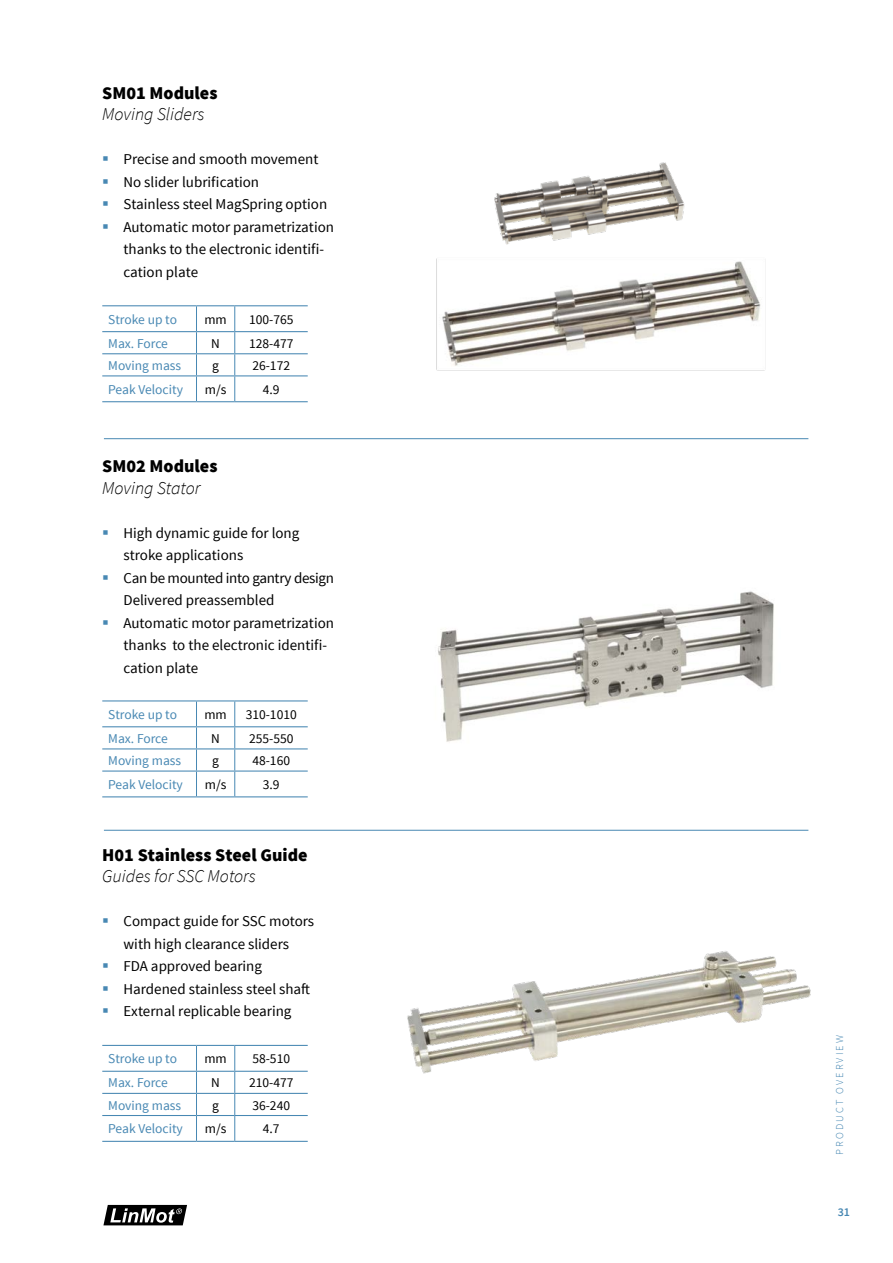
<style>
.page{position:relative;width:893px;height:1263px;background:#fff}
.page>*{position:absolute;margin:0;border:0;box-sizing:border-box;transform-origin:0 0}
.t1{font:900 18px "Source Sans Pro";color:#000}
.t2{font:italic 300 18px "Source Sans Pro";color:#000}
.t3{font:15px/22.5px "Source Sans Pro";color:#000}
.t4{font:13.5px "Source Sans Pro";color:#4888b3}
.t5{font:13.5px "Source Sans Pro";color:#000}
.t6{font:600 12px "Source Sans Pro";color:#4888b3}
.t7{font:300 10.5px "Source Sans Pro";letter-spacing:.2em;color:#4888b3}
</style>
<div class="page">
<svg style="left:103px;top:1205px;width:84px;height:20px"></svg>
<img style="left:436px;top:258px;width:329px;height:113px">
<img style="left:494px;top:162px;width:191px;height:83px">
<svg style="left:196px;top:306px;width:1px;height:95px"></svg>
<svg style="left:235px;top:306px;width:1px;height:95px"></svg>
<hr style="left:102px;top:305px;width:94px;height:1px;background:#4888b3">
<hr style="left:196px;top:305px;width:39px;height:1px;background:#4888b3">
<hr style="left:235px;top:305px;width:73px;height:1px;background:#4888b3">
<hr style="left:102px;top:331px;width:94px;height:1px;background:#4888b3">
<hr style="left:196px;top:331px;width:39px;height:1px;background:#4888b3">
<hr style="left:235px;top:331px;width:73px;height:1px;background:#4888b3">
<hr style="left:102px;top:353px;width:94px;height:1px;background:#4888b3">
<hr style="left:196px;top:353px;width:39px;height:1px;background:#4888b3">
<hr style="left:235px;top:353px;width:73px;height:1px;background:#4888b3">
<hr style="left:102px;top:375px;width:94px;height:1px;background:#4888b3">
<hr style="left:196px;top:375px;width:39px;height:1px;background:#4888b3">
<hr style="left:235px;top:375px;width:73px;height:1px;background:#4888b3">
<hr style="left:102px;top:401px;width:94px;height:1px;background:#4888b3">
<hr style="left:196px;top:401px;width:39px;height:1px;background:#4888b3">
<hr style="left:235px;top:401px;width:73px;height:1px;background:#4888b3">
<svg style="left:196px;top:701px;width:1px;height:95px"></svg>
<svg style="left:235px;top:701px;width:1px;height:95px"></svg>
<hr style="left:102px;top:700px;width:94px;height:1px;background:#4888b3">
<hr style="left:196px;top:700px;width:39px;height:1px;background:#4888b3">
<hr style="left:235px;top:700px;width:73px;height:1px;background:#4888b3">
<hr style="left:102px;top:726px;width:94px;height:1px;background:#4888b3">
<hr style="left:196px;top:726px;width:39px;height:1px;background:#4888b3">
<hr style="left:235px;top:726px;width:73px;height:1px;background:#4888b3">
<hr style="left:102px;top:748px;width:94px;height:1px;background:#4888b3">
<hr style="left:196px;top:748px;width:39px;height:1px;background:#4888b3">
<hr style="left:235px;top:748px;width:73px;height:1px;background:#4888b3">
<hr style="left:102px;top:770px;width:94px;height:2px;background:#4888b3">
<hr style="left:196px;top:770px;width:39px;height:2px;background:#4888b3">
<hr style="left:235px;top:770px;width:73px;height:2px;background:#4888b3">
<hr style="left:102px;top:796px;width:94px;height:1px;background:#4888b3">
<hr style="left:196px;top:796px;width:39px;height:1px;background:#4888b3">
<hr style="left:235px;top:796px;width:73px;height:1px;background:#4888b3">
<svg style="left:196px;top:1046px;width:1px;height:95px"></svg>
<svg style="left:235px;top:1046px;width:1px;height:95px"></svg>
<hr style="left:102px;top:1045px;width:94px;height:1px;background:#4888b3">
<hr style="left:196px;top:1045px;width:39px;height:1px;background:#4888b3">
<hr style="left:235px;top:1045px;width:73px;height:1px;background:#4888b3">
<hr style="left:102px;top:1071px;width:94px;height:1px;background:#4888b3">
<hr style="left:196px;top:1071px;width:39px;height:1px;background:#4888b3">
<hr style="left:235px;top:1071px;width:73px;height:1px;background:#4888b3">
<hr style="left:102px;top:1093px;width:94px;height:1px;background:#4888b3">
<hr style="left:196px;top:1093px;width:39px;height:1px;background:#4888b3">
<hr style="left:235px;top:1093px;width:73px;height:1px;background:#4888b3">
<hr style="left:102px;top:1115px;width:94px;height:1px;background:#4888b3">
<hr style="left:196px;top:1115px;width:39px;height:1px;background:#4888b3">
<hr style="left:235px;top:1115px;width:73px;height:1px;background:#4888b3">
<hr style="left:102px;top:1141px;width:94px;height:1px;background:#4888b3">
<hr style="left:196px;top:1141px;width:39px;height:1px;background:#4888b3">
<hr style="left:235px;top:1141px;width:73px;height:1px;background:#4888b3">
<hr style="left:104px;top:438px;width:704px;height:1px;background:#4888b3">
<hr style="left:104px;top:830px;width:704px;height:1px;background:#4888b3">
<img style="left:438px;top:591px;width:336px;height:151px">
<img style="left:407px;top:951px;width:404px;height:123px">
<p class="t1" style="left:102px;top:81px;width:117px">SM01 Modules</p>
<p class="t2" style="left:102px;top:103px;width:104px">Moving Sliders</p>
<p class="t3" style="left:123px;top:148px;width:212px">Precise and smooth movement<br>No slider lubrification<br>Stainless steel MagSpring option<br>Automatic motor parametrization thanks to the electronic identifi&shy;cation plate</p>
<p class="t4" style="left:108px;top:311px;width:70px">Stroke up to</p>
<p class="t5" style="left:204px;top:311px;width:24px">mm</p>
<p class="t5" style="left:249px;top:311px;width:46px">100-765</p>
<p class="t4" style="left:108px;top:335px;width:61px">Max. Force</p>
<p class="t5" style="left:211px;top:335px;width:10px">N</p>
<p class="t5" style="left:249px;top:335px;width:46px">128-477</p>
<p class="t4" style="left:108px;top:357px;width:74px">Moving mass</p>
<p class="t5" style="left:212px;top:357px;width:8px">g</p>
<p class="t5" style="left:252px;top:357px;width:39px">26-172</p>
<p class="t4" style="left:108px;top:381px;width:76px">Peak Velocity</p>
<p class="t5" style="left:205px;top:381px;width:23px">m/s</p>
<p class="t5" style="left:263px;top:381px;width:18px">4.9</p>
<p class="t1" style="left:102px;top:454px;width:117px">SM02 Modules</p>
<p class="t2" style="left:102px;top:477px;width:100px">Moving Stator</p>
<p class="t3" style="left:123px;top:522px;width:212px">High dynamic guide for long stroke applications<br>Can be mounted into gantry design<br>Delivered preassembled<br>Automatic motor parametrization thanks to the electronic identifi&shy;cation plate</p>
<p class="t4" style="left:108px;top:706px;width:70px">Stroke up to</p>
<p class="t5" style="left:204px;top:706px;width:24px">mm</p>
<p class="t5" style="left:246px;top:706px;width:53px">310-1010</p>
<p class="t4" style="left:108px;top:730px;width:61px">Max. Force</p>
<p class="t5" style="left:211px;top:730px;width:10px">N</p>
<p class="t5" style="left:249px;top:730px;width:46px">255-550</p>
<p class="t4" style="left:108px;top:752px;width:74px">Moving mass</p>
<p class="t5" style="left:212px;top:752px;width:8px">g</p>
<p class="t5" style="left:252px;top:752px;width:39px">48-160</p>
<p class="t4" style="left:108px;top:776px;width:76px">Peak Velocity</p>
<p class="t5" style="left:205px;top:776px;width:23px">m/s</p>
<p class="t5" style="left:263px;top:776px;width:18px">3.9</p>
<p class="t1" style="left:102px;top:843px;width:207px">H01 Stainless Steel Guide</p>
<p class="t2" style="left:102px;top:865px;width:155px">Guides for SSC Motors</p>
<p class="t3" style="left:123px;top:910px;width:192px">Compact guide for SSC motors with high clearance sliders<br>FDA approved bearing<br>Hardened stainless steel shaft<br>External replicable bearing</p>
<p class="t4" style="left:108px;top:1050px;width:70px">Stroke up to</p>
<p class="t5" style="left:204px;top:1050px;width:24px">mm</p>
<p class="t5" style="left:252px;top:1050px;width:39px">58-510</p>
<p class="t4" style="left:108px;top:1074px;width:61px">Max. Force</p>
<p class="t5" style="left:211px;top:1074px;width:10px">N</p>
<p class="t5" style="left:249px;top:1074px;width:46px">210-477</p>
<p class="t4" style="left:108px;top:1097px;width:74px">Moving mass</p>
<p class="t5" style="left:212px;top:1097px;width:8px">g</p>
<p class="t5" style="left:252px;top:1097px;width:39px">36-240</p>
<p class="t4" style="left:108px;top:1120px;width:76px">Peak Velocity</p>
<p class="t5" style="left:205px;top:1120px;width:23px">m/s</p>
<p class="t5" style="left:263px;top:1120px;width:18px">4.7</p>
<p class="t7" style="left:833px;top:1155px;width:121px;rotate:-90deg">PRODUCT OVERVIEW</p>
<p class="t6" style="left:838px;top:1205px;width:14px">31</p>
</div>
